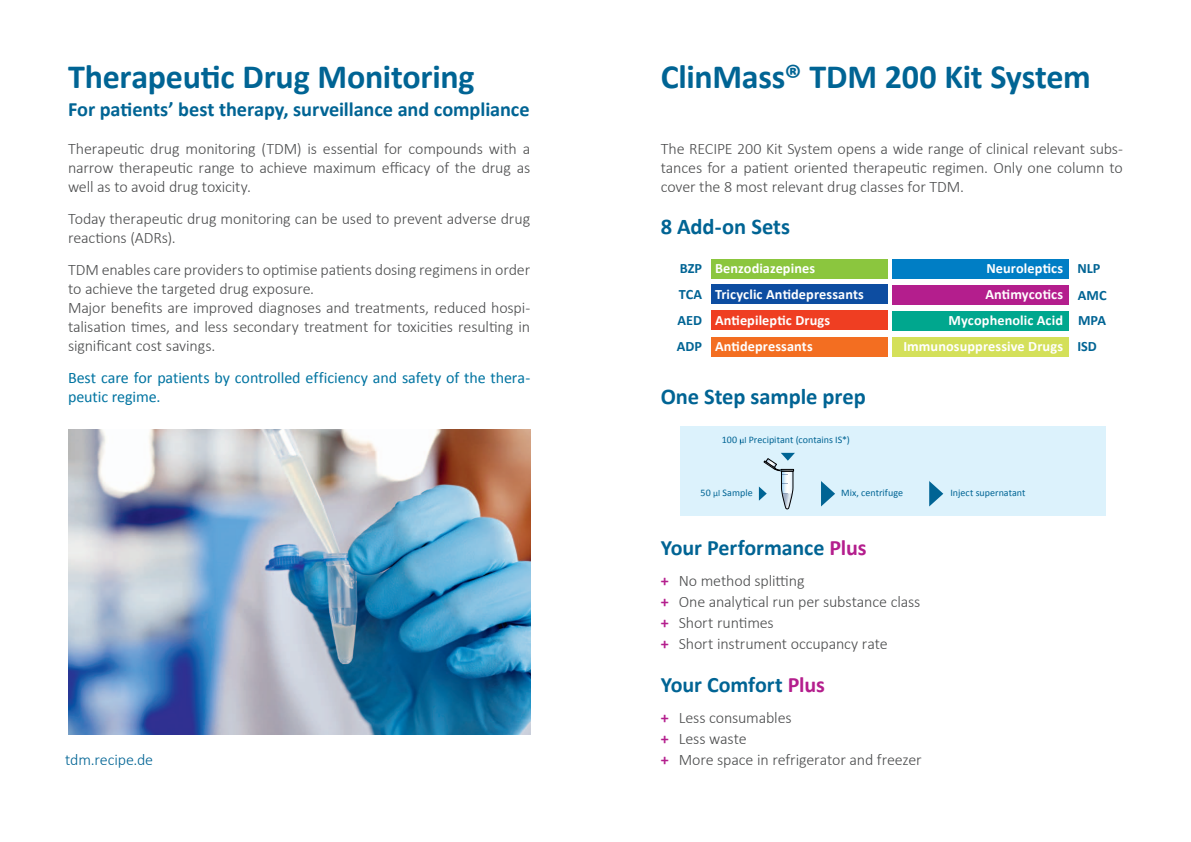
<style>
.page{position:relative;width:1191px;height:842px;background:#fff}
.page>*{position:absolute;margin:0;border:0;box-sizing:border-box;transform-origin:0 0}
.head_34pt_calibri{font:700 34px "Calibri";letter-spacing:-.005em;color:#006494}
.t1{font:700 22.5px "Calibri";letter-spacing:-.005em;color:#006494}
.t2{font:700 22px "Calibri";letter-spacing:-.005em;color:#006494}
.t3{font:700 20.3px "Calibri";letter-spacing:-.005em;color:#006494}
.t4{font:300 16px/19px "Calibri";letter-spacing:-.01em;color:#4b4c4d;text-align:justify}
.t5{font:16px/19px "Calibri";letter-spacing:-.005em;color:#0074a1}
.t6{font:300 16px "Calibri";letter-spacing:-.01em;color:#006494}
.t7{font:300 16px "Calibri";letter-spacing:-.005em;color:#494a4b}
.Head_Chromatogramm{font:700 14.3px "Calibri";letter-spacing:.01em;color:#fff}
.t8{font:700 14.3px "Calibri";color:#006494}
.t9{font:10px "Calibri";color:#006494}
.s1{font-size:9px}
.s2{color:#b41e8d}
.s3{font-weight:700;color:#b41e8d}
</style>
<div class="page">
<div style="left:680px;top:427px;width:426px;height:89px;background:#dcf2fc"></div>
<svg style="left:758px;top:453px;width:37px;height:57px"></svg>
<svg style="left:821px;top:481px;width:14px;height:25px"></svg>
<svg style="left:929px;top:481px;width:14px;height:25px"></svg>
<img style="left:68px;top:430px;width:462px;height:304px">
<div style="left:711px;top:285px;width:176px;height:19px;background:#0d4da1"></div>
<div style="left:711px;top:310px;width:176px;height:20px;background:#ef3e22"></div>
<div style="left:711px;top:337px;width:176px;height:19px;background:#f36e21"></div>
<div style="left:711px;top:259px;width:176px;height:19px;background:#8bc63e"></div>
<div style="left:892px;top:259px;width:177px;height:20px;background:#007ec5"></div>
<div style="left:892px;top:285px;width:177px;height:20px;background:#b41e8d"></div>
<div style="left:892px;top:311px;width:177px;height:20px;background:#00a78e"></div>
<div style="left:892px;top:337px;width:177px;height:20px;background:#d4e05a"></div>
<p class="head_34pt_calibri" style="left:68px;top:55px;width:408px">Therapeutic Drug Monitoring</p>
<p class="t3" style="left:68px;top:96px;width:463px">For patients’ best therapy, surveillance and compliance</p>
<p class="t4" style="left:68px;top:138px;width:464px">Therapeutic drug monitoring (TDM) is essential for compounds with a narrow therapeutic range to achieve maximum efficacy of the drug as well as to avoid drug toxicity.</p>
<p class="t4" style="left:68px;top:208px;width:463px">Today therapeutic drug monitoring can be used to prevent adverse drug reactions (ADRs).</p>
<p class="t4" style="left:68px;top:259px;width:463px">TDM enables care providers to optimise patients dosing regimens in order to achieve the targeted drug exposure.</p>
<p class="t4" style="left:68px;top:297px;width:464px">Major benefits are improved diagnoses and treatments, reduced hospi&shy;talisation times, and less secondary treatment for toxicities resulting in significant cost savings.</p>
<p class="t5" style="left:68px;top:368px;width:464px">Best care for patients by controlled efficiency and safety of the thera&shy;peutic regime.</p>
<p class="t6" style="left:65px;top:750px;width:89px">tdm.recipe.de</p>
<p class="head_34pt_calibri" style="left:660px;top:55px;width:432px">ClinMass® TDM 200 Kit System</p>
<p class="t4" style="left:660px;top:138px;width:464px">The RECIPE 200 Kit System opens a wide range of clinical relevant subs&shy;tances for a patient oriented therapeutic regimen. Only one column to cover the 8 most relevant drug classes for TDM.</p>
<p class="t1" style="left:660px;top:212px;width:131px">8 Add-on Sets</p>
<p class="Head_Chromatogramm" style="left:986px;top:259px;width:78px">Neuroleptics</p>
<p class="Head_Chromatogramm" style="left:985px;top:285px;width:79px">Antimycotics</p>
<p class="Head_Chromatogramm" style="left:948px;top:311px;width:116px">Mycophenolic Acid</p>
<p class="Head_Chromatogramm" style="left:903px;top:337px;width:161px">Immunosuppressive Drugs</p>
<p class="Head_Chromatogramm" style="left:715px;top:259px;width:102px">Benzodiazepines</p>
<p class="Head_Chromatogramm" style="left:715px;top:285px;width:150px">Tricyclic Antidepressants</p>
<p class="Head_Chromatogramm" style="left:715px;top:311px;width:117px">Antiepileptic Drugs</p>
<p class="Head_Chromatogramm" style="left:715px;top:337px;width:99px">Antidepressants</p>
<p class="t8" style="left:1077px;top:259px;width:25px">NLP</p>
<p class="t8" style="left:679px;top:259px;width:24px">BZP</p>
<p class="t8" style="left:679px;top:285px;width:25px">TCA</p>
<p class="t8" style="left:677px;top:311px;width:26px">AED</p>
<p class="t8" style="left:677px;top:337px;width:27px">ADP</p>
<p class="t8" style="left:1077px;top:337px;width:21px">ISD</p>
<p class="t8" style="left:1078px;top:286px;width:30px">AMC</p>
<p class="t8" style="left:1078px;top:312px;width:30px">MPA</p>
<p class="t1" style="left:660px;top:382px;width:207px">One Step sample prep</p>
<p class="t9" style="left:722px;top:434px;width:130px">100 <span class="s1">µl</span> Precipitant (contains IS*)</p>
<p class="t9" style="left:700px;top:486px;width:54px">50 <span class="s1">µl</span> Sample</p>
<p class="t9" style="left:841px;top:486px;width:63px">Mix, centrifuge</p>
<p class="t9" style="left:950px;top:486px;width:77px">Inject supernatant</p>
<p class="t2" style="left:660px;top:534px;width:207px">Your Performance <span class="s2">Plus</span></p>
<p class="t4" style="left:660px;top:570px;width:261px;line-height:21px"><span class="s3">+</span> No method splitting<br><span class="s3">+</span> One analytical run per substance class</p>
<p class="t4" style="left:660px;top:613px;width:115px"><span class="s3">+</span> Short runtimes</p>
<p class="t4" style="left:660px;top:634px;width:229px"><span class="s3">+</span> Short instrument occupancy rate</p>
<p class="t2" style="left:660px;top:671px;width:166px">Your Comfort <span class="s2">Plus</span></p>
<p class="t4" style="left:660px;top:708px;width:132px"><span class="s3">+</span> Less consumables</p>
<p class="t7" style="left:660px;top:729px;width:87px"><span class="s3">+</span> Less waste</p>
<p class="t4" style="left:660px;top:750px;width:262px"><span class="s3">+</span> More space in refrigerator and freezer</p>
</div>
